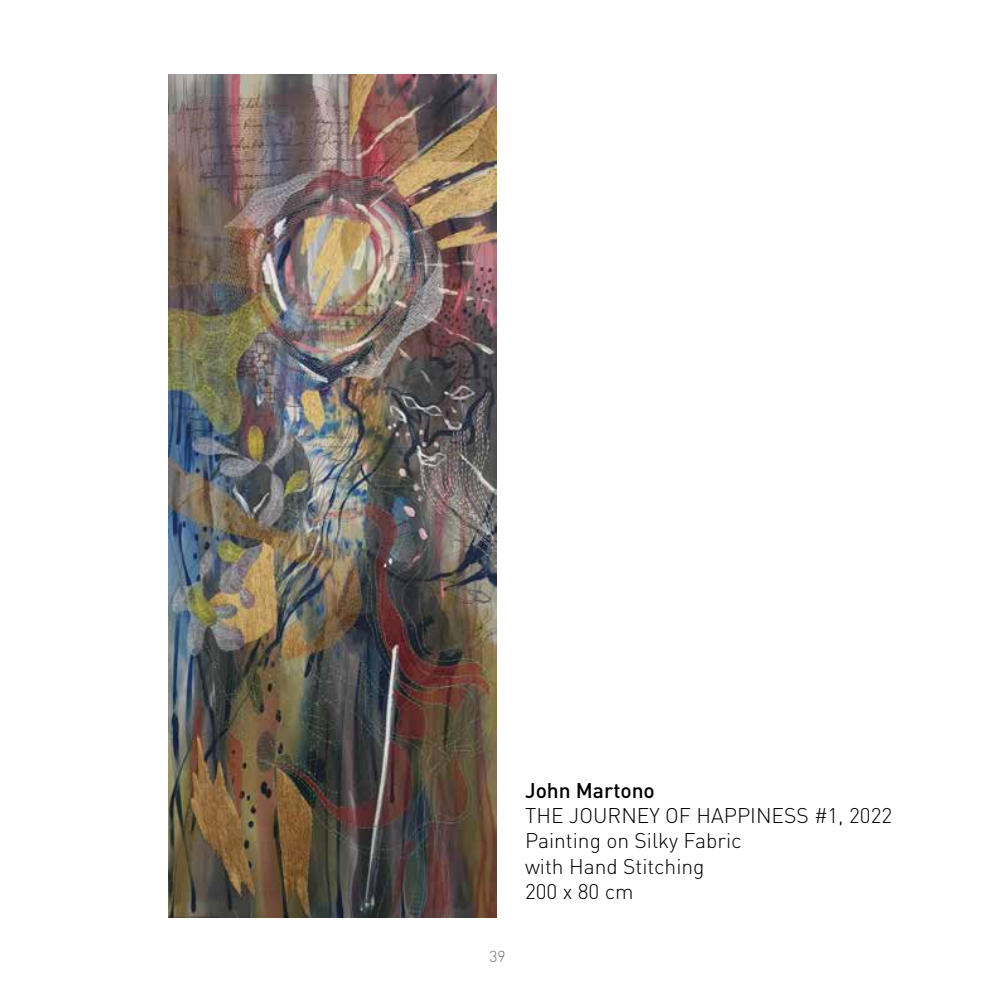
<style>
.page{position:relative;width:993px;height:993px;background:#fff}
.page>*{position:absolute;margin:0;border:0;box-sizing:border-box;transform-origin:0 0}
.t1{font:300 21px/25.2px "DIN Pro";color:#000}
.t2{font:500 21px "DIN Pro";color:#000}
.t3{font:300 15.75px "DIN Pro";color:#6d6e71}
</style>
<div class="page">
<img style="left:169px;top:74px;width:328px;height:842px">
<p class="t3" style="left:489px;top:943px;width:18px">39</p>
<p class="t2" style="left:525px;top:773px;width:131px">John Martono</p>
<p class="t1" style="left:525px;top:800px;width:368px">THE JOURNEY OF HAPPINESS #1, 2022<br>Painting on Silky Fabric<br>with Hand Stitching<br>200 x 80 cm</p>
</div>
